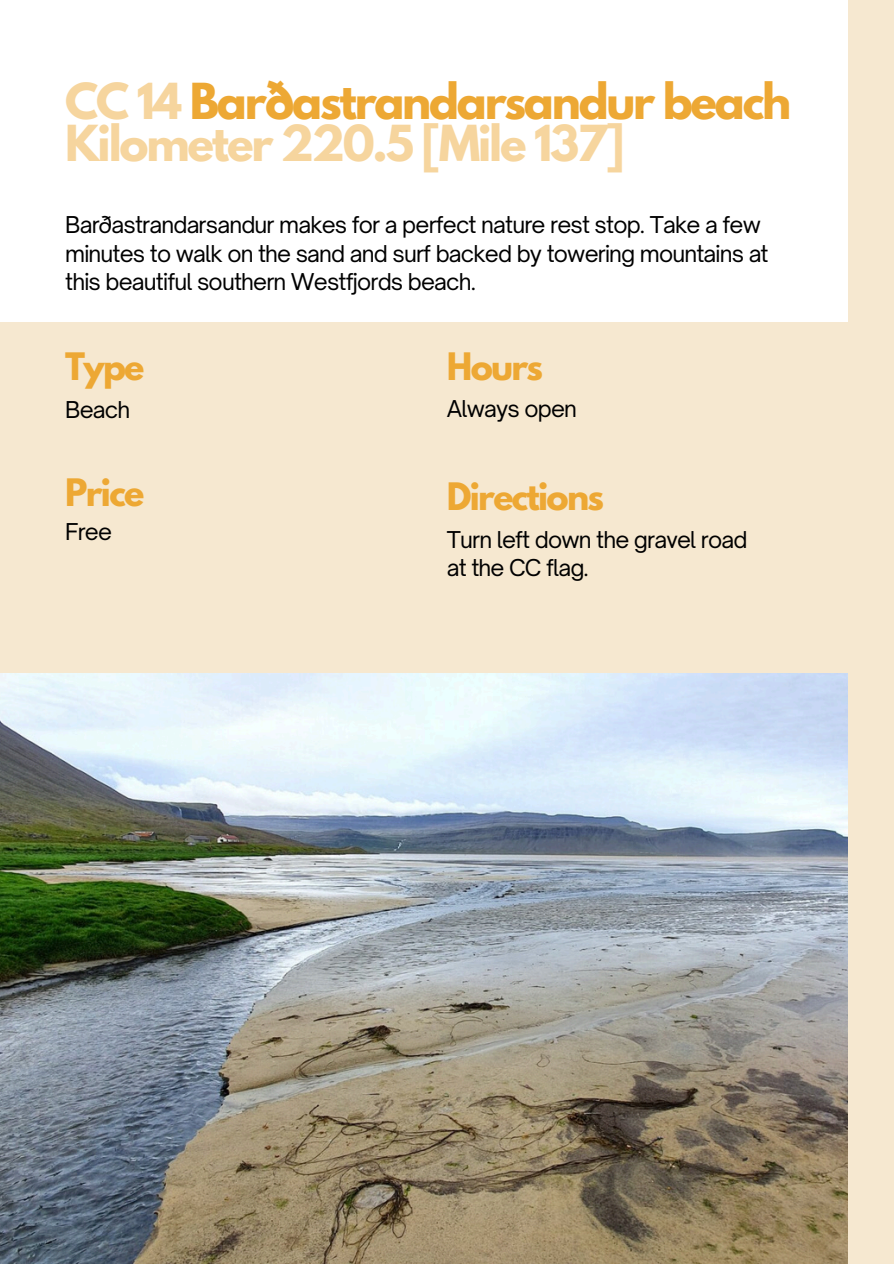
<style>
.page{position:relative;width:894px;height:1264px;background:#fff}
.page>*{position:absolute;margin:0;border:0;box-sizing:border-box;transform-origin:0 0}
.t1{font:700 43.95px/41.7px "League Spartan";letter-spacing:-.05em;color:#f6d59e}
.t2{font:700 33.45px "League Spartan";letter-spacing:-.05em;color:#eda834}
.t3{font:22.2px/28.2px "Open Sauce One";letter-spacing:-.035em;color:#000}
.s1{color:#eda834}
</style>
<div class="page">
<img style="left:0;top:673px;width:847px;height:590px">
<div style="left:0;top:322px;width:893px;height:351px;background:#f6e8d0"></div>
<div style="left:847px;top:0;width:46px;height:1263px;background:#f6e8d0"></div>
<p class="t1" style="left:65px;top:86px;width:727px">CC 14 <span class="s1">Barðastrandarsandur beach<br></span>Kilometer 220.5 [Mile 137]</p>
<h2 class="t3" style="left:65px;top:211px;width:704px">Barðastrandarsandur makes for a perfect nature rest stop. Take a few minutes to walk on the sand and surf backed by towering mountains at this beautiful southern Westfjords beach.</h2>
<p class="t2" style="left:65px;top:349px;width:81px">Type</p>
<h2 class="t2" style="left:446px;top:349px;width:98px">Hours</h2>
<h2 class="t3" style="left:65px;top:395px;width:66px">Beach</h2>
<p class="t3" style="left:446px;top:394px;width:132px">Always open</p>
<p class="t2" style="left:65px;top:476px;width:81px">Price</p>
<h2 class="t3" style="left:65px;top:517px;width:48px">Free</h2>
<p class="t2" style="left:446px;top:480px;width:159px">Directions</p>
<p class="t3" style="left:446px;top:525px;width:302px">Turn left down the gravel road at the CC flag.</p>
</div>
